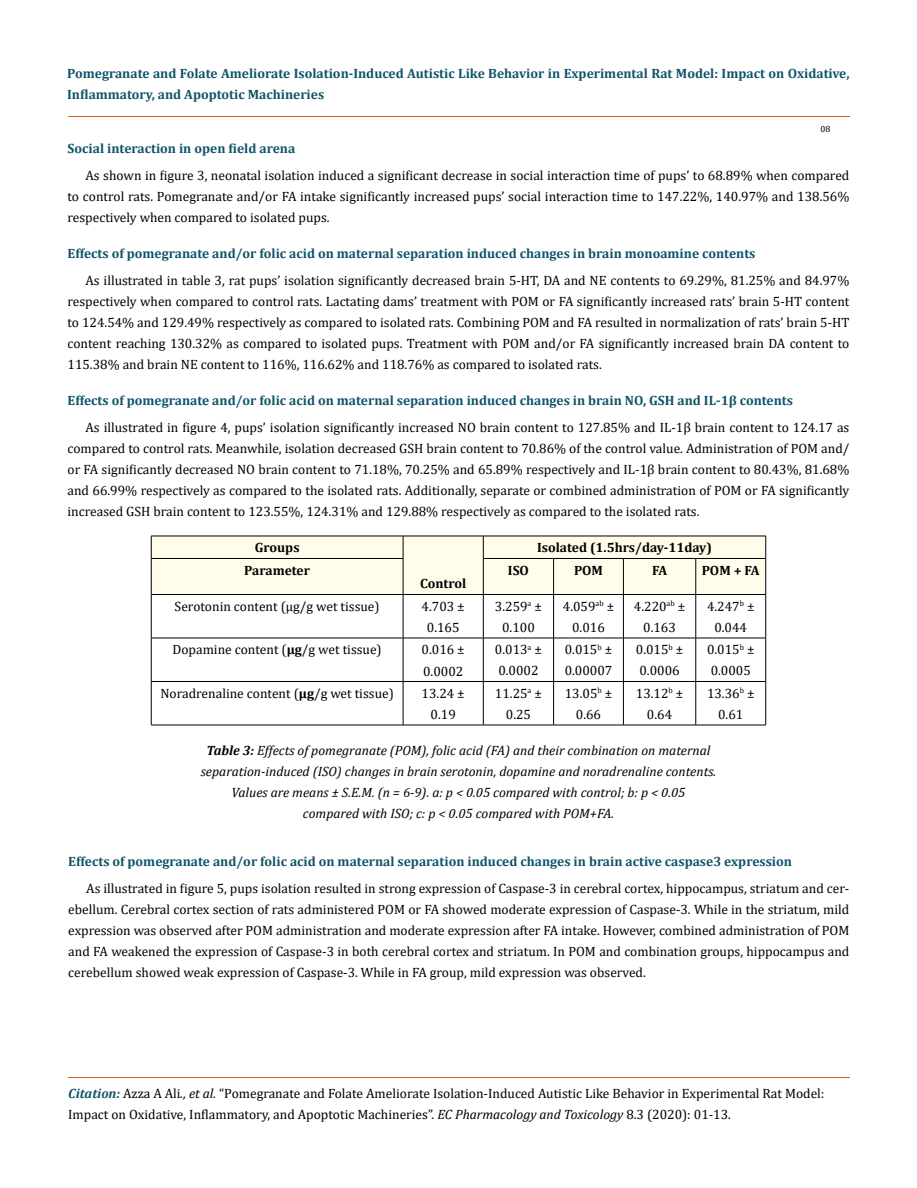
<style>
.page{position:relative;width:917px;height:1188px;background:#fff}
.page>*{position:absolute;margin:0;border:0;box-sizing:border-box;transform-origin:0 0}
.t1{font:13.5px/21px "Cambria";color:#000;text-align:center}
.t2{font:700 13.5px/21px "Cambria";color:#0e546a}
.t3{font:italic 13.5px/21px "Cambria";color:#000;text-align:center}
.t4{font:700 13.5px "Cambria";color:#000}
.t5{font:9px "Cambria";color:#000}
.s1{font-weight:700}
.s2{font-weight:700;font-style:italic;color:#0e546a}
.s3{font-style:italic}
</style>
<div class="page">
<hr style="left:68px;top:117px;width:781px;height:1px;background:#e05d1a">
<hr style="left:68px;top:1077px;width:781px;height:1px;background:#e05d1a">
<div style="left:151px;top:536px;width:615px;height:58px;background:#fffde9"></div>
<hr style="left:151px;top:558px;width:252px;height:1px;background:#000">
<hr style="left:151px;top:559px;width:1px;height:35px;background:#000">
<hr style="left:403px;top:559px;width:1px;height:35px;background:#000">
<hr style="left:483px;top:558px;width:70px;height:1px;background:#000">
<hr style="left:483px;top:559px;width:1px;height:35px;background:#000">
<hr style="left:553px;top:558px;width:70px;height:1px;background:#000">
<hr style="left:553px;top:559px;width:1px;height:35px;background:#000">
<hr style="left:623px;top:558px;width:72px;height:1px;background:#000">
<hr style="left:623px;top:559px;width:1px;height:35px;background:#000">
<hr style="left:695px;top:558px;width:71px;height:1px;background:#000">
<hr style="left:695px;top:559px;width:1px;height:35px;background:#000">
<hr style="left:765px;top:559px;width:1px;height:35px;background:#000">
<hr style="left:151px;top:594px;width:252px;height:1px;background:#000">
<hr style="left:151px;top:595px;width:1px;height:43px;background:#000">
<hr style="left:403px;top:594px;width:80px;height:1px;background:#000">
<hr style="left:403px;top:595px;width:1px;height:43px;background:#000">
<hr style="left:483px;top:594px;width:70px;height:1px;background:#000">
<hr style="left:483px;top:595px;width:1px;height:43px;background:#000">
<hr style="left:553px;top:594px;width:70px;height:1px;background:#000">
<hr style="left:553px;top:595px;width:1px;height:43px;background:#000">
<hr style="left:623px;top:594px;width:72px;height:1px;background:#000">
<hr style="left:623px;top:595px;width:1px;height:43px;background:#000">
<hr style="left:695px;top:594px;width:71px;height:1px;background:#000">
<hr style="left:695px;top:595px;width:1px;height:43px;background:#000">
<hr style="left:765px;top:595px;width:1px;height:43px;background:#000">
<hr style="left:151px;top:638px;width:252px;height:1px;background:#000">
<hr style="left:151px;top:638px;width:1px;height:43px;background:#000">
<hr style="left:403px;top:638px;width:80px;height:1px;background:#000">
<hr style="left:403px;top:638px;width:1px;height:43px;background:#000">
<hr style="left:483px;top:638px;width:70px;height:1px;background:#000">
<hr style="left:483px;top:638px;width:1px;height:43px;background:#000">
<hr style="left:553px;top:638px;width:70px;height:1px;background:#000">
<hr style="left:553px;top:638px;width:1px;height:43px;background:#000">
<hr style="left:623px;top:638px;width:72px;height:1px;background:#000">
<hr style="left:623px;top:638px;width:1px;height:43px;background:#000">
<hr style="left:695px;top:638px;width:71px;height:1px;background:#000">
<hr style="left:695px;top:638px;width:1px;height:43px;background:#000">
<hr style="left:765px;top:638px;width:1px;height:43px;background:#000">
<hr style="left:151px;top:681px;width:252px;height:1px;background:#000">
<hr style="left:151px;top:682px;width:1px;height:43px;background:#000">
<hr style="left:403px;top:681px;width:80px;height:1px;background:#000">
<hr style="left:403px;top:682px;width:1px;height:43px;background:#000">
<hr style="left:483px;top:681px;width:70px;height:1px;background:#000">
<hr style="left:483px;top:682px;width:1px;height:43px;background:#000">
<hr style="left:553px;top:681px;width:70px;height:1px;background:#000">
<hr style="left:553px;top:682px;width:1px;height:43px;background:#000">
<hr style="left:623px;top:681px;width:72px;height:1px;background:#000">
<hr style="left:623px;top:682px;width:1px;height:43px;background:#000">
<hr style="left:695px;top:681px;width:71px;height:1px;background:#000">
<hr style="left:695px;top:682px;width:1px;height:43px;background:#000">
<hr style="left:765px;top:682px;width:1px;height:43px;background:#000">
<hr style="left:151px;top:725px;width:252px;height:1px;background:#000">
<hr style="left:403px;top:725px;width:80px;height:1px;background:#000">
<hr style="left:483px;top:725px;width:70px;height:1px;background:#000">
<hr style="left:553px;top:725px;width:70px;height:1px;background:#000">
<hr style="left:623px;top:725px;width:72px;height:1px;background:#000">
<hr style="left:695px;top:725px;width:71px;height:1px;background:#000">
<p class="t2" style="left:67px;top:62px;width:783px">Pomegranate and Folate Ameliorate Isolation-Induced Autistic Like Behavior in Experimental Rat Model: Impact on Oxidative,<br>Inflammatory, and Apoptotic Machineries</p>
<p class="t5" style="left:820px;top:123px;width:11px">08</p>
<p class="t2" style="left:68px;top:138px;width:229px">Social interaction in open field arena</p>
<p class="t1" style="left:68px;top:165px;width:783px;text-align:justify;text-indent:18px">As shown in figure 3, neonatal isolation induced a significant decrease in social interaction time of pups’ to 68.89% when compared to control rats. Pomegranate and/or FA intake significantly increased pups’ social interaction time to 147.22%, 140.97% and 138.56% respectively when compared to isolated pups.</p>
<p class="t2" style="left:68px;top:243px;width:689px">Effects of pomegranate and/or folic acid on maternal separation induced changes in brain monoamine contents</p>
<p class="t1" style="left:68px;top:270px;width:783px;text-align:justify;text-indent:18px">As illustrated in table 3, rat pups’ isolation significantly decreased brain 5-HT, DA and NE contents to 69.29%, 81.25% and 84.97% respectively when compared to control rats. Lactating dams’ treatment with POM or FA significantly increased rats’ brain 5-HT content to 124.54% and 129.49% respectively as compared to isolated rats. Combining POM and FA resulted in normalization of rats’ brain 5-HT content reaching 130.32% as compared to isolated pups. Treatment with POM and/or FA significantly increased brain DA content to 115.38% and brain NE content to 116%, 116.62% and 118.76% as compared to isolated rats.</p>
<p class="t2" style="left:68px;top:390px;width:727px">Effects of pomegranate and/or folic acid on maternal separation induced changes in brain NO, GSH and IL-1β contents</p>
<p class="t1" style="left:68px;top:417px;width:783px;text-align:justify;text-indent:18px">As illustrated in figure 4, pups’ isolation significantly increased NO brain content to 127.85% and IL-1β brain content to 124.17 as compared to control rats. Meanwhile, isolation decreased GSH brain content to 70.86% of the control value. Administration of POM and/ or FA significantly decreased NO brain content to 71.18%, 70.25% and 65.89% respectively and IL-1β brain content to 80.43%, 81.68% and 66.99% respectively as compared to the isolated rats. Additionally, separate or combined administration of POM or FA significantly increased GSH brain content to 123.55%, 124.31% and 129.88% respectively as compared to the isolated rats.</p>
<p class="t4" style="left:255px;top:538px;width:46px">Groups</p>
<p class="t4" style="left:420px;top:574px;width:48px">Control</p>
<p class="t4" style="left:537px;top:538px;width:176px">Isolated (1.5hrs/day-11day)</p>
<p class="t4" style="left:244px;top:561px;width:67px">Parameter</p>
<p class="t4" style="left:508px;top:561px;width:23px">ISO</p>
<p class="t4" style="left:574px;top:561px;width:31px">POM</p>
<p class="t4" style="left:652px;top:561px;width:17px">FA</p>
<p class="t4" style="left:701px;top:561px;width:59px">POM + FA</p>
<p class="t1" style="left:175px;top:596px;width:206px">Serotonin content (µg/g wet tissue)</p>
<p class="t1" style="left:421px;top:596px;width:45px">4.703 ±<br>0.165</p>
<p class="t1" style="left:495px;top:596px;width:48px">3.259<sup>a</sup> ±<br>0.100</p>
<p class="t1" style="left:563px;top:596px;width:53px">4.059<sup>ab</sup> ±<br>0.016</p>
<p class="t1" style="left:634px;top:596px;width:53px">4.220<sup>ab</sup> ±<br>0.163</p>
<p class="t1" style="left:707px;top:596px;width:49px">4.247<sup>b</sup> ±<br>0.044</p>
<p class="t1" style="left:172px;top:639px;width:211px">Dopamine content (<span class="s1">μg</span>/g wet tissue)</p>
<p class="t1" style="left:421px;top:639px;width:45px;text-align:left">0.016 ±<br>0.0002</p>
<p class="t1" style="left:495px;top:639px;width:48px;text-align:left">0.013<sup>a</sup> ±<br>0.0002</p>
<p class="t1" style="left:564px;top:639px;width:49px;text-align:left">0.015<sup>b</sup> ±<br>0.00007</p>
<p class="t1" style="left:636px;top:639px;width:49px;text-align:left">0.015<sup>b</sup> ±<br>0.0006</p>
<p class="t1" style="left:707px;top:639px;width:49px;text-align:left">0.015<sup>b</sup> ±<br>0.0005</p>
<p class="t1" style="left:160px;top:683px;width:235px">Noradrenaline content (<span class="s1">μg</span>/g wet tissue)</p>
<p class="t1" style="left:421px;top:683px;width:45px">13.24 ±<br>0.19</p>
<p class="t1" style="left:495px;top:683px;width:48px">11.25<sup>a</sup> ±<br>0.25</p>
<p class="t1" style="left:564px;top:683px;width:49px">13.05<sup>b</sup> ±<br>0.66</p>
<p class="t1" style="left:636px;top:683px;width:49px">13.12<sup>b</sup> ±<br>0.64</p>
<p class="t1" style="left:707px;top:683px;width:49px">13.36<sup>b</sup> ±<br>0.61</p>
<p class="t3" style="left:201px;top:740px;width:517px"><span class="s1">Table 3:</span> Effects of pomegranate (POM), folic acid (FA) and their combination on maternal separation-induced (ISO) changes in brain serotonin, dopamine and noradrenaline contents.<br>Values are means ± S.E.M. (n = 6-9). a: p &lt; 0.05 compared with control; b: p &lt; 0.05<br>compared with ISO; c: p &lt; 0.05 compared with POM+FA.</p>
<p class="t2" style="left:68px;top:851px;width:725px">Effects of pomegranate and/or folic acid on maternal separation induced changes in brain active caspase3 expression</p>
<p class="t1" style="left:68px;top:878px;width:782px;text-align:justify;text-indent:18px">As illustrated in figure 5, pups isolation resulted in strong expression of Caspase-3 in cerebral cortex, hippocampus, striatum and cer&shy;ebellum. Cerebral cortex section of rats administered POM or FA showed moderate expression of Caspase-3. While in the striatum, mild expression was observed after POM administration and moderate expression after FA intake. However, combined administration of POM and FA weakened the expression of Caspase-3 in both cerebral cortex and striatum. In POM and combination groups, hippocampus and cerebellum showed weak expression of Caspase-3. While in FA group, mild expression was observed.</p>
<p class="t1" style="left:68px;top:1083px;width:757px;text-align:left"><span class="s2">Citation:</span> Azza A Ali<span class="s3">., et al.</span> “Pomegranate and Folate Ameliorate Isolation-Induced Autistic Like Behavior in Experimental Rat Model:<br>Impact on Oxidative, Inflammatory, and Apoptotic Machineries”. <span class="s3">EC Pharmacology and Toxicology</span> 8.3 (2020): 01-13.</p>
</div>
